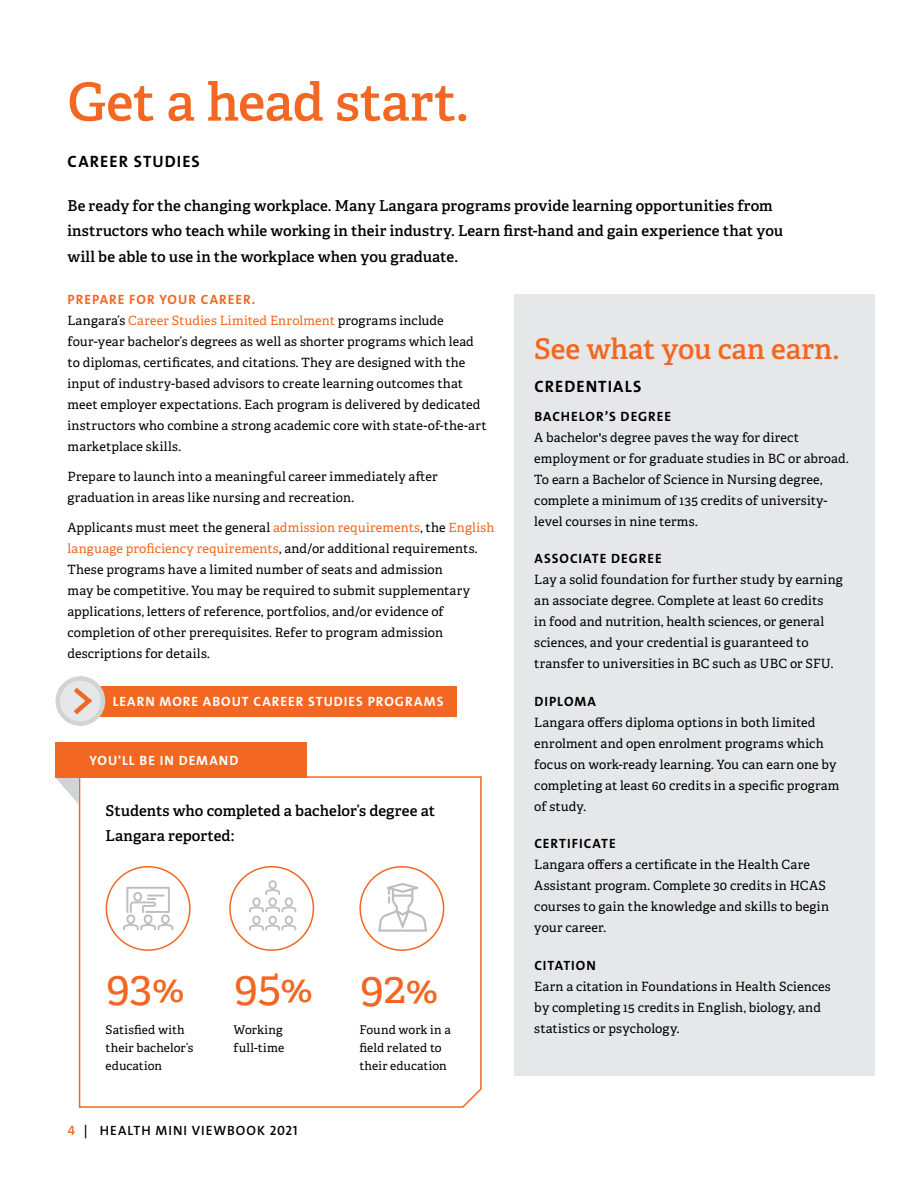
<style>
.page{position:relative;width:918px;height:1188px;background:#fff}
.page>*{position:absolute;margin:0;border:0;box-sizing:border-box;transform-origin:0 0}
.t1{font:600 52.5px "Adelle";letter-spacing:-.01em;color:#f26722}
.t2{font:45px "Adelle";color:#f26722}
.t3{font:600 28.5px "Adelle";letter-spacing:-.01em;color:#f26722}
.t4{font:700 16.5px "The Sans Os F";letter-spacing:.065em;color:#000}
.t5{font:600 15px/25.5px "Adelle";letter-spacing:.005em;color:#000}
.t6{font:700 13.5px "The Sans Os F";letter-spacing:.07em;color:#000}
.t7{font:700 13.5px "The Sans Os F";letter-spacing:.075em;color:#fff}
.t8{font:600 13.5px "The Sans Os F";letter-spacing:.07em;color:#000}
.t9{font:700 13.5px "The Sans Os F";letter-spacing:.075em;color:#f26722}
.t10{font:12.75px/21px "Adelle";letter-spacing:.01em;color:#000}
.t11{font:12px/18px "Adelle";letter-spacing:.01em;color:#000}
.s1{color:#f26722}
</style>
<div class="page">
<div style="left:514px;top:294px;width:361px;height:782px;background:#e6e7e8"></div>
<svg style="left:78px;top:776px;width:404px;height:332px"></svg>
<svg style="left:56px;top:778px;width:23px;height:26px"></svg>
<div style="left:56px;top:742px;width:251px;height:36px;background:#f26722"></div>
<svg style="left:122px;top:886px;width:52px;height:46px"></svg>
<div style="left:106px;top:866px;width:85px;height:85px;border:2px solid #f26722;border-radius:50%"></div>
<div style="left:269px;top:880px;width:8px;height:9px;border:2px solid #bcbec0;border-radius:50%"></div>
<svg style="left:248px;top:888px;width:49px;height:44px"></svg>
<div style="left:229px;top:866px;width:85px;height:85px;border:2px solid #f26722;border-radius:50%"></div>
<svg style="left:377px;top:882px;width:51px;height:51px"></svg>
<div style="left:359px;top:866px;width:85px;height:85px;border:2px solid #f26722;border-radius:50%"></div>
<div style="left:79px;top:686px;width:378px;height:30px;background:#f26722"></div>
<svg style="left:58px;top:678px;width:45px;height:46px"></svg>
<div style="left:56px;top:676px;width:49px;height:50px;border:4px solid #d1d3d4;border-radius:50%"></div>
<svg style="left:69px;top:683px;width:27px;height:36px"></svg>
<h1 class="t1" style="left:68px;top:69px;width:403px">Get a head start.</h1>
<p class="t4" style="left:68px;top:151px;width:134px">CAREER STUDIES</p>
<p class="t5" style="left:68px;top:193px;width:717px">Be ready for the changing workplace. Many Langara programs provide learning opportunities from instructors who teach while working in their industry. Learn first-hand and gain experience that you will be able to use in the workplace when you graduate.</p>
<p class="t9" style="left:68px;top:291px;width:189px">PREPARE FOR YOUR CAREER.</p>
<p class="t10" style="left:68px;top:311px;width:421px">Langara’s <span class="s1">Career Studies Limited Enrolment</span> programs include four-year bachelor’s degrees as well as shorter programs which lead to diplomas, certificates, and citations. They are designed with the input of industry-based advisors to create learning outcomes that meet employer expectations. Each program is delivered by dedicated instructors who combine a strong academic core with state-of-the-art marketplace skills.</p>
<p class="t10" style="left:68px;top:467px;width:372px">Prepare to launch into a meaningful career immediately after graduation in areas like nursing and recreation.</p>
<p class="t10" style="left:68px;top:518px;width:429px">Applicants must meet the general <span class="s1">admission requirements</span>, the <span class="s1">English language proficiency requirements</span>, and/or additional requirements.<br>These programs have a limited number of seats and admission<br>may be competitive. You may be required to submit supplementary applications, letters of reference, portfolios, and/or evidence of completion of other prerequisites. Refer to program admission descriptions for details.</p>
<h3 class="t3" style="left:534px;top:331px;width:307px">See what you can earn.</h3>
<p class="t4" style="left:534px;top:376px;width:108px">CREDENTIALS</p>
<p class="t6" style="left:534px;top:408px;width:138px">BACHELOR’S DEGREE</p>
<p class="t10" style="left:534px;top:427px;width:316px">A bachelor's degree paves the way for direct employment or for graduate studies in BC or abroad.<br>To earn a Bachelor of Science in Nursing degree, complete a minimum of 135 credits of university&shy;level courses in nine terms.</p>
<p class="t6" style="left:534px;top:550px;width:129px">ASSOCIATE DEGREE</p>
<p class="t10" style="left:534px;top:570px;width:310px">Lay a solid foundation for further study by earning an associate degree. Complete at least 60 credits<br>in food and nutrition, health sciences, or general sciences, and your credential is guaranteed to transfer to universities in BC such as UBC or SFU.</p>
<p class="t6" style="left:534px;top:693px;width:63px">DIPLOMA</p>
<p class="t10" style="left:534px;top:712px;width:307px">Langara offers diploma options in both limited enrolment and open enrolment programs which focus on work-ready learning. You can earn one by completing at least 60 credits in a specific program of study.</p>
<p class="t6" style="left:534px;top:835px;width:83px">CERTIFICATE</p>
<p class="t10" style="left:534px;top:855px;width:296px">Langara offers a certificate in the Health Care Assistant program. Complete 30 credits in HCAS courses to gain the knowledge and skills to begin your career.</p>
<p class="t6" style="left:534px;top:957px;width:63px">CITATION</p>
<p class="t10" style="left:534px;top:976px;width:298px">Earn a citation in Foundations in Health Sciences by completing 15 credits in English, biology, and statistics or psychology.</p>
<p class="t7" style="left:113px;top:693px;width:332px">LEARN MORE ABOUT CAREER STUDIES PROGRAMS</p>
<p class="t7" style="left:89px;top:752px;width:151px">YOU'LL BE IN DEMAND</p>
<p class="t5" style="left:106px;top:798px;width:331px">Students who completed a bachelor’s degree at<br>Langara reported:</p>
<h2 class="t2" style="left:106px;top:958px;width:209px">93% 95%</h2>
<p class="t11" style="left:234px;top:1021px;width:52px">Working full-time</p>
<p class="t11" style="left:359px;top:1021px;width:93px">Found work in a field related to their education</p>
<h2 class="t2" style="left:359px;top:959px;width:81px">92%</h2>
<p class="t11" style="left:106px;top:1021px;width:89px">Satisfied with their bachelor’s education</p>
<p class="t8" style="left:68px;top:1121px;width:231px"><span class="s1">4</span> | HEALTH MINI VIEWBOOK 2021</p>
</div>
